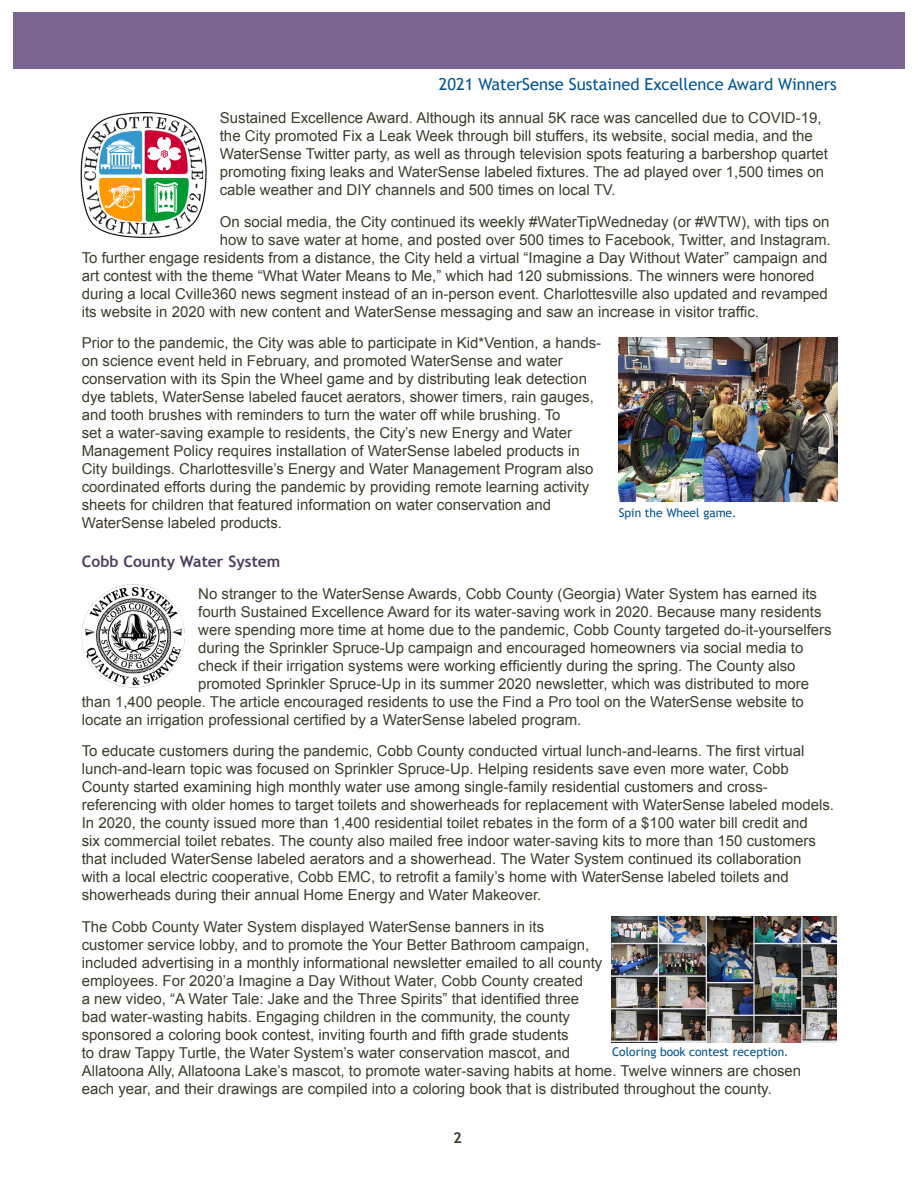
<style>
.page{position:relative;width:918px;height:1188px;background:#fff}
.page>*{position:absolute;margin:0;border:0;box-sizing:border-box;transform-origin:0 0}
.t1{font:16.5px "Trebuchet MS";color:#015494}
.green_subhead{font:700 15.75px "Trebuchet MS";color:#4e3e5e}
.black_body_text{font:15px/18px "Arial";color:#3e3c2b}
.t2{font:700 15px "Trebuchet MS";color:#3e3c2b}
.Blue_excellence_head{font:12px "Trebuchet MS";color:#005495}
</style>
<div class="page">
<div style="left:14px;top:12px;width:891px;height:56px;background:#7a6691"></div>
<img style="left:82px;top:584px;width:103px;height:104px">
<img style="left:81px;top:112px;width:125px;height:126px">
<img style="left:619px;top:337px;width:219px;height:164px">
<img style="left:611px;top:917px;width:226px;height:126px">
<p class="t1" style="left:439px;top:75px;width:400px">2021 WaterSense Sustained Excellence Award Winners</p>
<p class="black_body_text" style="left:220px;top:109px;width:610px">Sustained Excellence Award. Although its annual 5K race was cancelled due to COVID-19, the City promoted Fix a Leak Week through bill stuffers, its website, social media, and the WaterSense Twitter party, as well as through television spots featuring a barbershop quartet promoting fixing leaks and WaterSense labeled fixtures. The ad played over 1,500 times on cable weather and DIY channels and 500 times on local TV.</p>
<p class="black_body_text" style="left:220px;top:213px;width:611px">On social media, the City continued its weekly #WaterTipWedneday (or #WTW), with tips on</p>
<p class="black_body_text" style="left:220px;top:231px;width:612px">how to save water at home, and posted over 500 times to Facebook, Twitter, and Instagram.</p>
<p class="black_body_text" style="left:82px;top:249px;width:747px">To further engage residents from a distance, the City held a virtual “Imagine a Day Without Water” campaign and</p>
<p class="black_body_text" style="left:82px;top:267px;width:734px">art contest with the theme “What Water Means to Me,” which had 120 submissions. The winners were honored</p>
<p class="black_body_text" style="left:82px;top:285px;width:748px">during a local Cville360 news segment instead of an in-person event. Charlottesville also updated and revamped</p>
<p class="black_body_text" style="left:82px;top:303px;width:679px">its website in 2020 with new content and WaterSense messaging and saw an increase in visitor traffic.</p>
<p class="black_body_text" style="left:82px;top:334px;width:521px">Prior to the pandemic, the City was able to participate in Kid*Vention, a hands&shy;on science event held in February, and promoted WaterSense and water conservation with its Spin the Wheel game and by distributing leak detection dye tablets, WaterSense labeled faucet aerators, shower timers, rain gauges, and tooth brushes with reminders to turn the water off while brushing. To<br>set a water-saving example to residents, the City’s new Energy and Water Management Policy requires installation of WaterSense labeled products in City buildings. Charlottesville’s Energy and Water Management Program also coordinated efforts during the pandemic by providing remote learning activity sheets for children that featured information on water conservation and WaterSense labeled products.</p>
<p class="green_subhead" style="left:82px;top:552px;width:200px">Cobb County Water System</p>
<p class="black_body_text" style="left:198px;top:585px;width:620px">No stranger to the WaterSense Awards, Cobb County (Georgia) Water System has earned its</p>
<p class="black_body_text" style="left:198px;top:603px;width:625px">fourth Sustained Excellence Award for its water-saving work in 2020. Because many residents</p>
<p class="black_body_text" style="left:198px;top:621px;width:635px">were spending more time at home due to the pandemic, Cobb County targeted do-it-yourselfers</p>
<p class="black_body_text" style="left:198px;top:639px;width:607px">during the Sprinkler Spruce-Up campaign and encouraged homeowners via social media to</p>
<p class="black_body_text" style="left:198px;top:657px;width:599px">check if their irrigation systems were working efficiently during the spring. The County also</p>
<p class="black_body_text" style="left:198px;top:675px;width:613px">promoted Sprinkler Spruce-Up in its summer 2020 newsletter, which was distributed to more</p>
<p class="black_body_text" style="left:82px;top:693px;width:724px">than 1,400 people. The article encouraged residents to use the Find a Pro tool on the WaterSense website to</p>
<p class="black_body_text" style="left:82px;top:711px;width:501px">locate an irrigation professional certified by a WaterSense labeled program.</p>
<p class="black_body_text" style="left:82px;top:742px;width:754px">To educate customers during the pandemic, Cobb County conducted virtual lunch-and-learns. The first virtual lunch-and-learn topic was focused on Sprinkler Spruce-Up. Helping residents save even more water, Cobb County started examining high monthly water use among single-family residential customers and cross&shy;referencing with older homes to target toilets and showerheads for replacement with WaterSense labeled models.<br>In 2020, the county issued more than 1,400 residential toilet rebates in the form of a $100 water bill credit and<br>six commercial toilet rebates. The county also mailed free indoor water-saving kits to more than 150 customers that included WaterSense labeled aerators and a showerhead. The Water System continued its collaboration<br>with a local electric cooperative, Cobb EMC, to retrofit a family’s home with WaterSense labeled toilets and showerheads during their annual Home Energy and Water Makeover.</p>
<p class="black_body_text" style="left:82px;top:918px;width:721px">The Cobb County Water System displayed WaterSense banners in its<br>customer service lobby, and to promote the Your Better Bathroom campaign,<br>included advertising in a monthly informational newsletter emailed to all county<br>employees. For 2020’a Imagine a Day Without Water, Cobb County created<br>a new video, “A Water Tale: Jake and the Three Spirits” that identified three<br>bad water-wasting habits. Engaging children in the community, the county<br>sponsored a coloring book contest, inviting fourth and fifth grade students<br>to draw Tappy Turtle, the Water System’s water conservation mascot, and<br>Allatoona Ally, Allatoona Lake’s mascot, to promote water-saving habits at home. Twelve winners are chosen each year, and their drawings are compiled into a coloring book that is distributed throughout the county.</p>
<p class="t2" style="left:453px;top:1129px;width:10px">2</p>
<p class="Blue_excellence_head" style="left:619px;top:505px;width:119px">Spin the Wheel game.</p>
<p class="Blue_excellence_head" style="left:612px;top:1044px;width:178px">Coloring book contest reception.</p>
</div>
